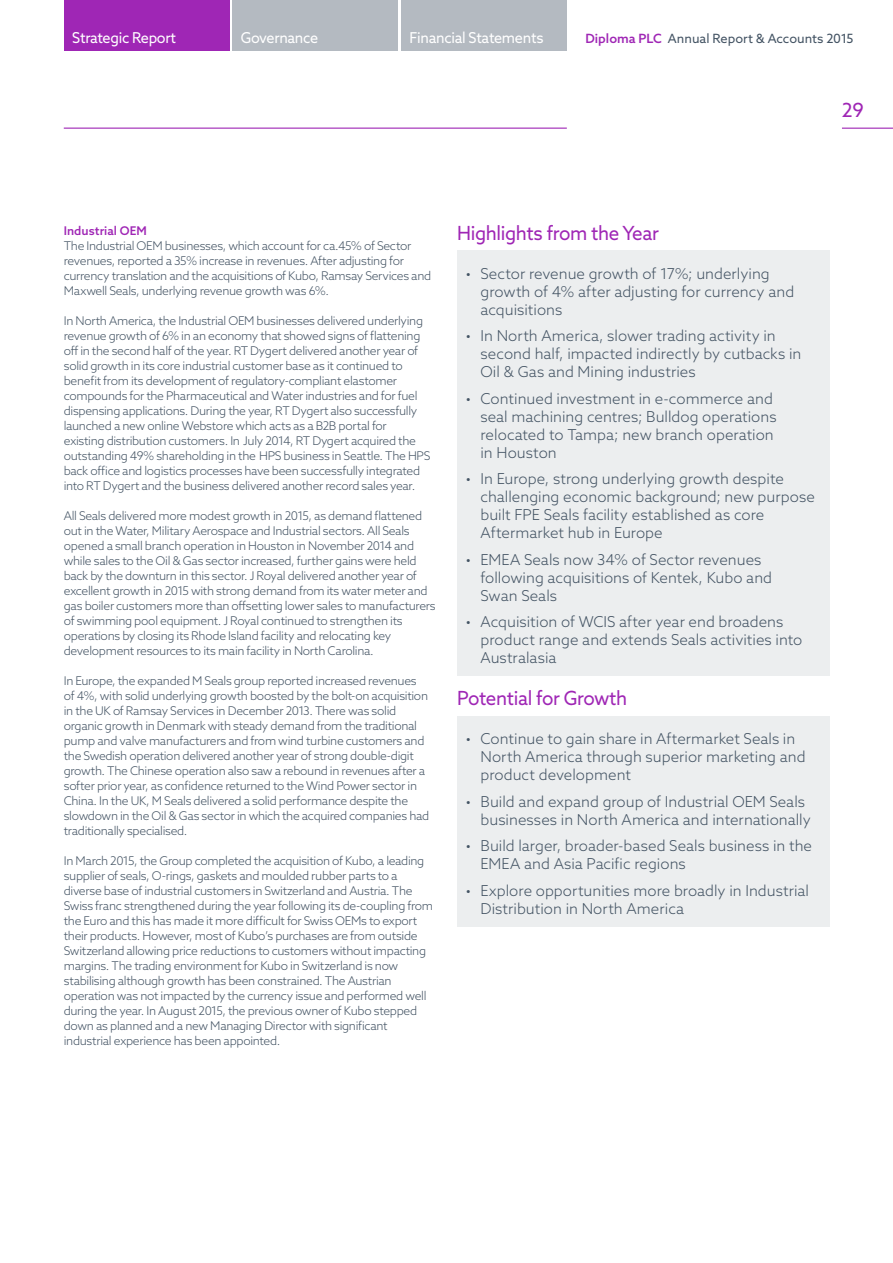
<style>
.page{position:relative;width:893px;height:1263px;background:#fff}
.page>*{position:absolute;margin:0;border:0;box-sizing:border-box;transform-origin:0 0}
.t1{font:19.5px "Azo Sans";letter-spacing:-.02em;color:#9f26b5;scale:.96 1}
.t2{font:19.5px "Azo Sans";letter-spacing:-.02em;color:#9f26b5}
.t3{font:300 15px/18px "Azo Sans";color:#435363}
.t4{font:15px "Azo Sans";letter-spacing:-.02em;color:#fff;scale:.96 1}
.t5{font:12.75px "Azo Sans";color:#435363}
.t6{font:300 12px/15px "Azo Sans";letter-spacing:-.025em;color:#435363}
.t7{font:500 12px "Azo Sans";letter-spacing:.005em;color:#9f26b5}
.s1{font-weight:500;color:#9f26b5}
</style>
<div class="page">
<hr style="left:842px;top:128px;width:51px;height:1px;background:#9f26b5">
<div style="left:64px;top:0;width:166px;height:51px;background:#9f26b5"></div>
<div style="left:232px;top:0;width:166px;height:51px;background:#b4bac1"></div>
<div style="left:401px;top:0;width:166px;height:51px;background:#b4bac1"></div>
<hr style="left:64px;top:128px;width:503px;height:1px;background:#9f26b5">
<div style="left:457px;top:251px;width:372px;height:425px;background:#eceeef"></div>
<div style="left:457px;top:716px;width:372px;height:210px;background:#eceeef"></div>
<p class="t4" style="left:72px;top:27px;width:110px">Strategic Report</p>
<p class="t4" style="left:241px;top:27px;width:82px">Governance</p>
<p class="t4" style="left:409px;top:27px;width:141px">Financial Statements</p>
<p class="t5" style="left:585px;top:30px;width:270px"><span class="s1">Diploma PLC</span> Annual Report &amp; Accounts 2015</p>
<h1 class="t2" style="left:842px;top:98px;width:23px">29</h1>
<p class="t7" style="left:64px;top:223px;width:84px">Industrial OEM</p>
<p class="t6" style="left:64px;top:238px;width:369px">The Industrial OEM businesses, which account for ca.45% of Sector revenues, reported a 35% increase in revenues. After adjusting for currency translation and the acquisitions of Kubo, Ramsay Services and Maxwell Seals, underlying revenue growth was 6%.</p>
<p class="t6" style="left:64px;top:313px;width:368px">In North America, the Industrial OEM businesses delivered underlying revenue growth of 6% in an economy that showed signs of flattening off in the second half of the year. RT Dygert delivered another year of solid growth in its core industrial customer base as it continued to benefit from its development of regulatory-compliant elastomer compounds for the Pharmaceutical and Water industries and for fuel dispensing applications. During the year, RT Dygert also successfully launched a new online Webstore which acts as a B2B portal for existing distribution customers. In July 2014, RT Dygert acquired the outstanding 49% shareholding in the HPS business in Seattle. The HPS back office and logistics processes have been successfully integrated into RT Dygert and the business delivered another record sales year.</p>
<p class="t6" style="left:64px;top:508px;width:373px">All Seals delivered more modest growth in 2015, as demand flattened out in the Water, Military Aerospace and Industrial sectors. All Seals opened a small branch operation in Houston in November 2014 and while sales to the Oil &amp; Gas sector increased, further gains were held back by the downturn in this sector. J Royal delivered another year of excellent growth in 2015 with strong demand from its water meter and gas boiler customers more than offsetting lower sales to manufacturers of swimming pool equipment. J Royal continued to strengthen its operations by closing its Rhode Island facility and relocating key development resources to its main facility in North Carolina.</p>
<p class="t6" style="left:64px;top:673px;width:367px">In Europe, the expanded M Seals group reported increased revenues of 4%, with solid underlying growth boosted by the bolt-on acquisition in the UK of Ramsay Services in December 2013. There was solid organic growth in Denmark with steady demand from the traditional pump and valve manufacturers and from wind turbine customers and the Swedish operation delivered another year of strong double-digit growth. The Chinese operation also saw a rebound in revenues after a softer prior year, as confidence returned to the Wind Power sector in China. In the UK, M Seals delivered a solid performance despite the slowdown in the Oil &amp; Gas sector in which the acquired companies had traditionally specialised.</p>
<p class="t6" style="left:64px;top:853px;width:371px">In March 2015, the Group completed the acquisition of Kubo, a leading supplier of seals, O-rings, gaskets and moulded rubber parts to a diverse base of industrial customers in Switzerland and Austria. The Swiss franc strengthened during the year following its de-coupling from the Euro and this has made it more difficult for Swiss OEMs to export their products. However, most of Kubo’s purchases are from outside Switzerland allowing price reductions to customers without impacting margins. The trading environment for Kubo in Switzerland is now stabilising although growth has been constrained. The Austrian operation was not impacted by the currency issue and performed well during the year. In August 2015, the previous owner of Kubo stepped down as planned and a new Managing Director with significant industrial experience has been appointed.</p>
<h1 class="t1" style="left:457px;top:220px;width:212px">Highlights from the Year</h1>
<p class="t3" style="left:480px;top:264px;width:315px;text-indent:-15px">• Sector revenue growth of 17%; underlying growth of 4% after adjusting for currency and acquisitions</p>
<p class="t3" style="left:480px;top:327px;width:322px;text-indent:-15px">• In North America, slower trading activity in second half, impacted indirectly by cutbacks in<br>Oil &amp; Gas and Mining industries</p>
<p class="t3" style="left:480px;top:389px;width:298px;text-indent:-15px">• Continued investment in e-commerce and seal machining centres; Bulldog operations relocated to Tampa; new branch operation in Houston</p>
<p class="t3" style="left:480px;top:470px;width:336px;text-indent:-15px">• In Europe, strong underlying growth despite challenging economic background; new purpose built FPE Seals facility established as core Aftermarket hub in Europe</p>
<p class="t3" style="left:480px;top:550px;width:293px;text-indent:-15px">• EMEA Seals now 34% of Sector revenues following acquisitions of Kentek, Kubo and<br>Swan Seals</p>
<p class="t3" style="left:480px;top:613px;width:323px;text-indent:-15px">• Acquisition of WCIS after year end broadens product range and extends Seals activities into<br>Australasia</p>
<h1 class="t1" style="left:457px;top:685px;width:179px">Potential for Growth</h1>
<p class="t3" style="left:480px;top:730px;width:327px;text-indent:-15px">• Continue to gain share in Aftermarket Seals in<br>North America through superior marketing and product development</p>
<p class="t3" style="left:480px;top:792px;width:332px;text-indent:-15px">• Build and expand group of Industrial OEM Seals businesses in North America and internationally</p>
<p class="t3" style="left:480px;top:837px;width:333px;text-indent:-15px">• Build larger, broader-based Seals business in the<br>EMEA and Asia Pacific regions</p>
<p class="t3" style="left:480px;top:881px;width:330px;text-indent:-15px">• Explore opportunities more broadly in Industrial<br>Distribution in North America</p>
</div>
